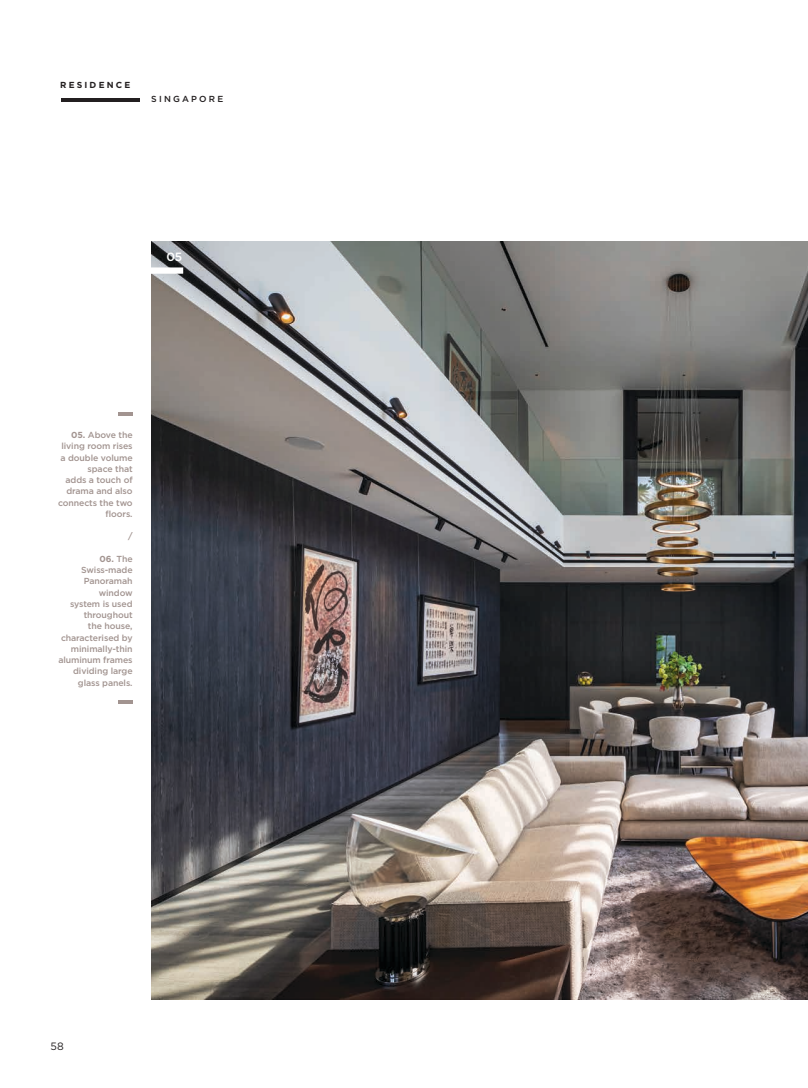
<style>
.page{position:relative;width:808px;height:1088px;background:#fff}
.page>*{position:absolute;margin:0;border:0;box-sizing:border-box;transform-origin:0 0}
.t1{font:500 12px "Gotham";color:#fff}
.t2{font:10.62px "Gotham";color:#231f20}
.t3{font:500 8.75px/11.2px "Gotham";letter-spacing:-.01em;color:#a29490;text-align:right}
.t4{font:500 8.75px "Gotham";letter-spacing:.25em;color:#231f20}
.t5{font:700 8.75px "Gotham";letter-spacing:.25em;color:#231f20}
.s1{font-weight:700}
</style>
<div class="page">
<hr style="left:61px;top:98px;width:79px;height:4px;background:#231f20">
<img style="left:151px;top:241px;width:657px;height:758px">
<hr style="left:118px;top:701px;width:15px;height:3px;background:#a29490">
<hr style="left:118px;top:413px;width:15px;height:3px;background:#a29490">
<svg style="left:151px;top:241px;width:38px;height:36px"></svg>
<p class="t5" style="left:60px;top:80px;width:72px">RESIDENCE</p>
<p class="t4" style="left:151px;top:93px;width:74px">SINGAPORE</p>
<h1 class="t1" style="left:166px;top:249px;width:17px">05</h1>
<p class="t3" style="left:58px;top:429px;width:76px"><span class="s1">05.</span> Above the living room rises a double volume space that<br>adds a touch of drama and also connects the two floors.</p>
<p class="t3" style="left:128px;top:531px;width:6px">/</p>
<p class="t3" style="left:58px;top:553px;width:76px"><span class="s1">06.</span> The<br>Swiss-made<br>Panoramah window<br>system is used throughout<br>the house, characterised by minimally-thin aluminum frames dividing large glass panels.</p>
<p class="t2" style="left:51px;top:1040px;width:15px">58</p>
</div>
